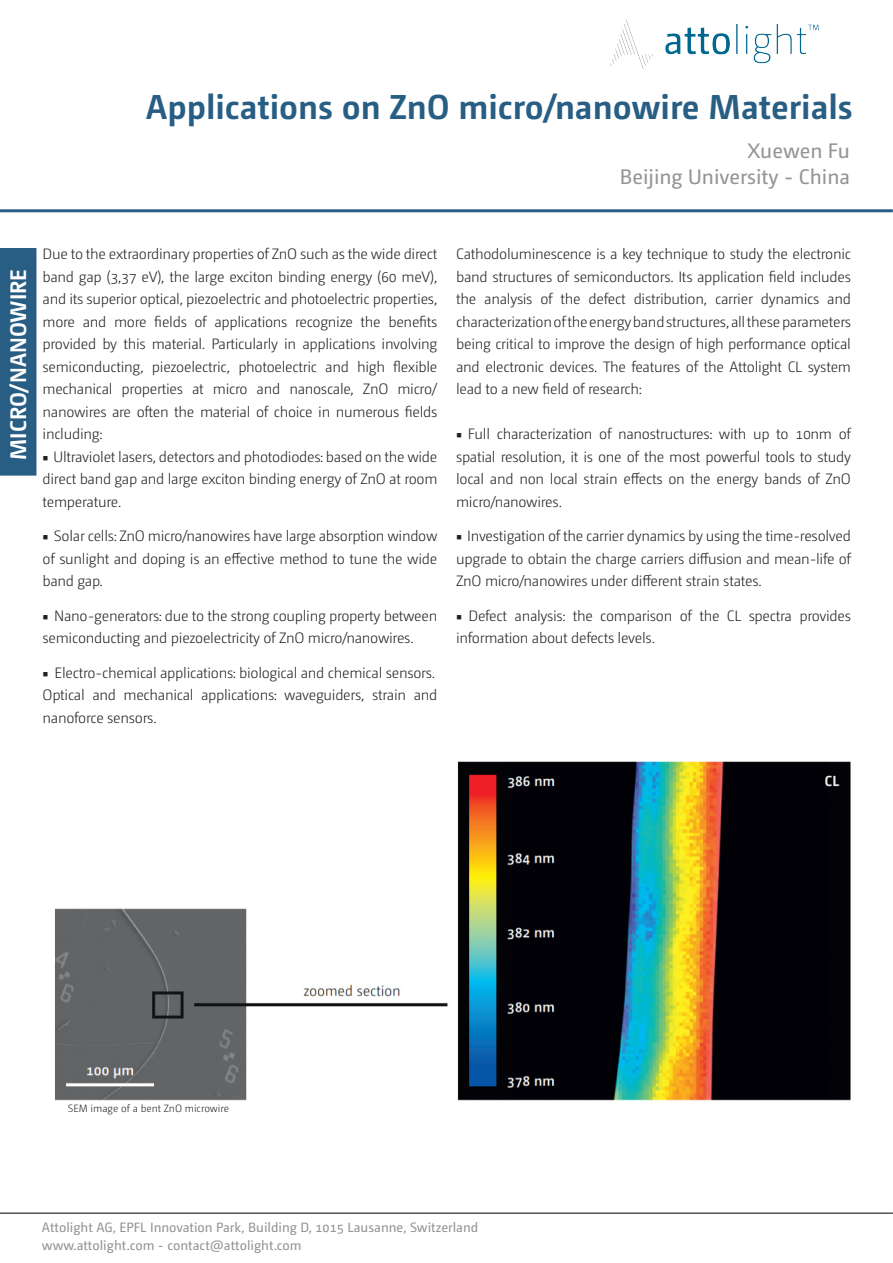
<style>
.page{position:relative;width:893px;height:1263px;background:#fff}
.page>*{position:absolute;margin:0;border:0;box-sizing:border-box;transform-origin:0 0}
.t1{font:700 34.5px "Camingo Dos Pro";color:#285e84}
.t2{font:700 22.5px "Camingo Dos Pro";color:#fff}
.t3{font:21px "Camingo Dos Pro";color:#939598}
.t4{font:300 15px/22.5px "Camingo Dos Pro";letter-spacing:-.02em;color:#231f20;text-align:justify}
.t5{font:13.5px/18px "Camingo Dos Pro";color:#939598}
.t6{font:300 10.5px "Camingo Dos Pro";color:#231f20}
.s1{font-family:"Minion Pro";font-weight:400}
</style>
<div class="page">
<img style="left:610px;top:20px;width:209px;height:49px">
<hr style="left:0;top:1212px;width:893px;height:2px;background:#535353">
<hr style="left:0;top:209px;width:893px;height:3px;background:#285e84">
<div style="left:1px;top:249px;width:35px;height:226px;background:#285e84"></div>
<div style="left:0;top:248px;width:36px;height:228px;border:2px solid #285e84"></div>
<img style="left:55px;top:761px;width:795px;height:340px">
<p class="t1" style="left:146px;top:87px;width:708px">Applications on ZnO micro/nanowire Materials</p>
<p class="t3" style="left:748px;top:139px;width:104px">Xuewen Fu</p>
<p class="t3" style="left:620px;top:164px;width:232px">Beijing University - China</p>
<p class="t2" style="left:5px;top:460px;width:192px;rotate:-90deg">MICRO/NANOWIRE</p>
<p class="t4" style="left:43px;top:243px;width:396px">Due to the extraordinary properties of ZnO such as the wide direct band gap (3,37 eV), the large exciton binding energy (60 meV), and its superior optical, piezoelectric and photoelectric properties, more and more fields of applications recognize the benefits provided by this material. Particularly in applications involving semiconducting, piezoelectric, photoelectric and high flexible mechanical properties at micro and nanoscale, ZnO micro/ nanowires are often the material of choice in numerous fields including:</p>
<p class="t4" style="left:43px;top:445px;width:396px"><span class="s1">■</span> Ultraviolet lasers, detectors and photodiodes: based on the wide direct band gap and large exciton binding energy of ZnO at room temperature.</p>
<p class="t4" style="left:43px;top:525px;width:396px"><span class="s1">■</span> Solar cells: ZnO micro/nanowires have large absorption window of sunlight and doping is an effective method to tune the wide band gap.</p>
<p class="t4" style="left:43px;top:604px;width:396px"><span class="s1">■</span> Nano-generators: due to the strong coupling property between semiconducting and piezoelectricity of ZnO micro/nanowires.</p>
<p class="t4" style="left:43px;top:661px;width:394px"><span class="s1">■</span> Electro-chemical applications: biological and chemical sensors.</p>
<p class="t4" style="left:43px;top:684px;width:396px">Optical and mechanical applications: waveguiders, strain and nanoforce sensors.</p>
<p class="t4" style="left:456px;top:243px;width:396px">Cathodoluminescence is a key technique to study the electronic band structures of semiconductors. Its application field includes the analysis of the defect distribution, carrier dynamics and characterization of the energy band structures, all these parameters being critical to improve the design of high performance optical and electronic devices. The features of the Attolight CL system lead to a new field of research:</p>
<p class="t4" style="left:456px;top:423px;width:396px"><span class="s1">■</span> Full characterization of nanostructures: with up to 10nm of spatial resolution, it is one of the most powerful tools to study local and non local strain effects on the energy bands of ZnO micro/nanowires.</p>
<p class="t4" style="left:456px;top:525px;width:396px"><span class="s1">■</span> Investigation of the carrier dynamics by using the time-resolved upgrade to obtain the charge carriers diffusion and mean-life of ZnO micro/nanowires under different strain states.</p>
<p class="t4" style="left:456px;top:604px;width:396px"><span class="s1">■</span> Defect analysis: the comparison of the CL spectra provides information about defects levels.</p>
<p class="t6" style="left:68px;top:1102px;width:163px">SEM image of a bent ZnO microwire</p>
<p class="t5" style="left:42px;top:1218px;width:438px">Attolight AG, EPFL Innovation Park, Building D, 1015 Lausanne, Switzerland www.attolight.com - contact@attolight.com</p>
</div>
